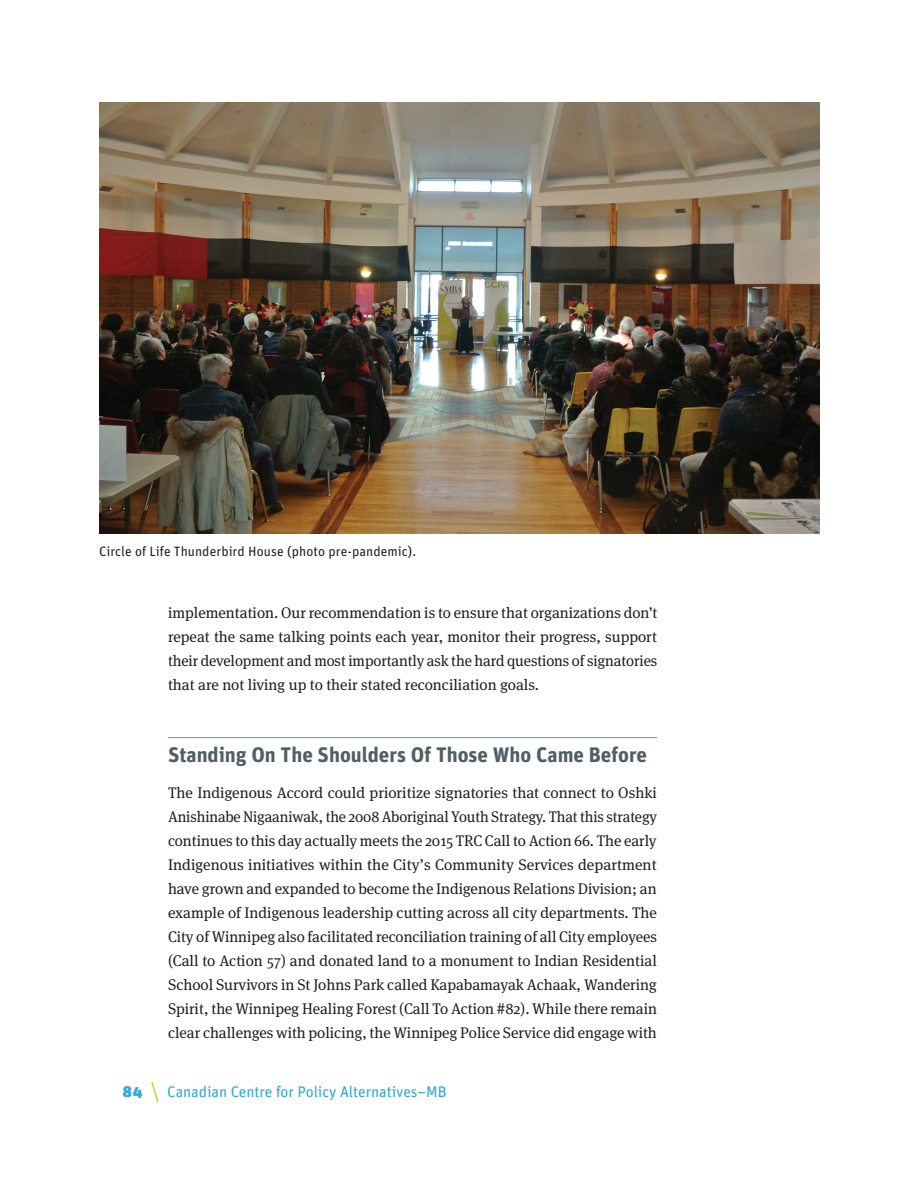
<style>
.page{position:relative;width:918px;height:1188px;background:#fff}
.page>*{position:absolute;margin:0;border:0;box-sizing:border-box;transform-origin:0 0}
.Subhead{font:700 21px "Unit Pro";color:#525e65}
.Body_text__no_indent{font:15.3px/24px "Meta Serif OT";color:#231f20;text-align:justify}
.t1{font:15.3px "Unit";letter-spacing:-.005em;color:#31a8d5}
.t2{font:900 15.3px "Unit";color:#31a8d5}
.Side_bar_stories{font:13.5px "Unit Pro";letter-spacing:.005em;color:#231f20}
</style>
<div class="page">
<svg style="left:151px;top:1081px;width:8px;height:22px"></svg>
<hr style="left:168px;top:737px;width:489px;height:1px;background:#31a8d5">
<img style="left:99px;top:102px;width:720px;height:432px">
<p class="Side_bar_stories" style="left:99px;top:542px;width:319px">Circle of Life Thunderbird House (photo pre-pandemic).</p>
<p class="Body_text__no_indent" style="left:168px;top:601px;width:491px">implementation. Our recommendation is to ensure that organizations don’t repeat the same talking points each year, monitor their progress, support their development and most importantly ask the hard questions of signatories that are not living up to their stated reconciliation goals.</p>
<p class="Subhead" style="left:168px;top:739px;width:481px">Standing On The Shoulders Of Those Who Came Before</p>
<p class="Body_text__no_indent" style="left:168px;top:781px;width:491px">The Indigenous Accord could prioritize signatories that connect to Oshki Anishinabe Nigaaniwak, the 2008 Aboriginal Youth Strategy. That this strategy continues to this day actually meets the 2015 TRC Call to Action 66. The early Indigenous initiatives within the City’s Community Services department have grown and expanded to become the Indigenous Relations Division; an example of Indigenous leadership cutting across all city departments. The City of Winnipeg also facilitated reconciliation training of all City employees (Call to Action 57) and donated land to a monument to Indian Residential School Survivors in St Johns Park called Kapabamayak Achaak, Wandering Spirit, the Winnipeg Healing Forest (Call To Action #82). While there remain clear challenges with policing, the Winnipeg Police Service did engage with</p>
<p class="t2" style="left:123px;top:1082px;width:21px">84</p>
<p class="t1" style="left:167px;top:1083px;width:281px">Canadian Centre for Policy Alternatives–MB</p>
</div>
